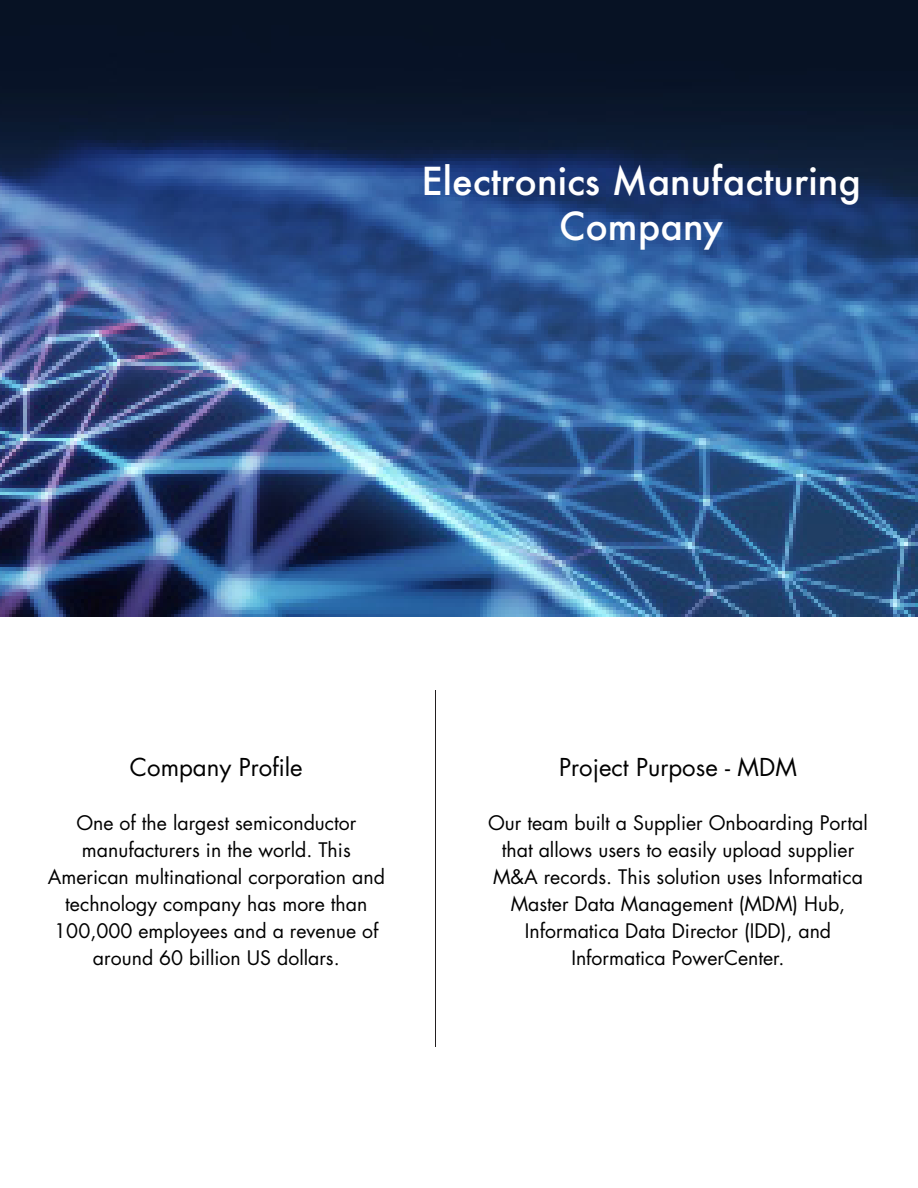
<style>
.page{position:relative;width:918px;height:1188px;background:#fff}
.page>*{position:absolute;margin:0;border:0;box-sizing:border-box;transform-origin:0 0}
.t1{font:500 37.5px "Futura";color:#fff}
.t2{font:24px "Futura Std";color:#000}
.t3{font:19.5px/27px "Futura Std";color:#000;text-align:center}
</style>
<div class="page">
<img style="left:0;top:0;width:918px;height:617px">
<p class="t1" style="left:422px;top:156px;width:441px">Electronics Manufacturing</p>
<p class="t1" style="left:559px;top:201px;width:166px">Company</p>
<p class="t2" style="left:130px;top:752px;width:174px">Company Profile</p>
<p class="t3" style="left:48px;top:809px;width:339px">One of the largest semiconductor manufacturers in the world. This American multinational corporation and technology company has more than 100,000 employees and a revenue of around 60 billion US dollars.</p>
<p class="t2" style="left:559px;top:752px;width:239px">Project Purpose - MDM</p>
<p class="t3" style="left:488px;top:809px;width:381px">Our team built a Supplier Onboarding Portal that allows users to easily upload supplier M&amp;A records. This solution uses Informatica Master Data Management (MDM) Hub, Informatica Data Director (IDD), and Informatica PowerCenter.</p>
</div>
